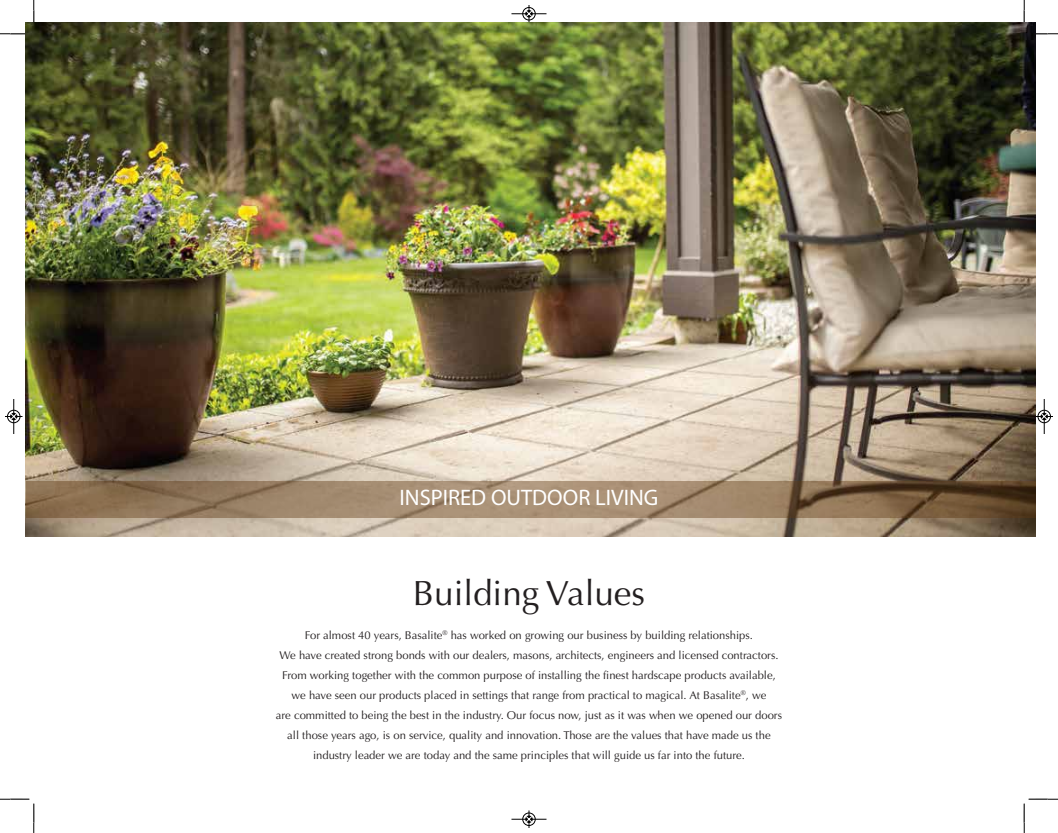
<style>
.page{position:relative;width:1058px;height:833px;background:#fff}
.page>*{position:absolute;margin:0;border:0;box-sizing:border-box;transform-origin:0 0}
.t1{font:35px "Optima LT Std";color:#231f20}
.t2{font:22.5px "Myriad Pro";color:#fff}
.t3{font:11.25px/20px "Optima LT Std";color:#231f20;text-align:center}
</style>
<div class="page">
<hr style="left:511px;top:14px;width:35px;height:1px;background:#000">
<div style="left:522px;top:7px;width:13px;height:13px;border:1px solid #000;border-radius:50%"></div>
<svg style="left:526px;top:5px;width:6px;height:17px"></svg>
<hr style="left:511px;top:819px;width:35px;height:1px;background:#000">
<div style="left:522px;top:812px;width:13px;height:13px;border:1px solid #000;border-radius:50%"></div>
<svg style="left:526px;top:810px;width:6px;height:18px"></svg>
<hr style="left:14px;top:399px;width:1px;height:35px;background:#000">
<div style="left:7px;top:410px;width:13px;height:13px;border:1px solid #000;border-radius:50%"></div>
<svg style="left:5px;top:413px;width:17px;height:6px"></svg>
<hr style="left:1044px;top:399px;width:1px;height:35px;background:#000">
<div style="left:1037px;top:410px;width:13px;height:13px;border:1px solid #000;border-radius:50%"></div>
<svg style="left:1035px;top:413px;width:17px;height:6px"></svg>
<svg style="left:0;top:0;width:35px;height:35px"></svg>
<svg style="left:0;top:798px;width:35px;height:34px"></svg>
<svg style="left:1023px;top:0;width:35px;height:35px"></svg>
<svg style="left:1023px;top:798px;width:35px;height:34px"></svg>
<img style="left:26px;top:22px;width:1009px;height:515px">
<svg style="left:26px;top:480px;width:1009px;height:37px"></svg>
<h2 class="t2" style="left:399px;top:483px;width:260px">INSPIRED OUTDOOR LIVING</h2>
<h1 class="t1" style="left:413px;top:572px;width:234px">Building Values</h1>
<p class="t3" style="left:276px;top:625px;width:507px">For almost 40 years, Basalite<sup>®</sup> has worked on growing our business by building relationships.<br>We have created strong bonds with our dealers, masons, architects, engineers and licensed contractors.<br>From working together with the common purpose of installing the finest hardscape products available, we have seen our products placed in settings that range from practical to magical. At Basalite<sup>®</sup>, we<br>are committed to being the best in the industry. Our focus now, just as it was when we opened our doors all those years ago, is on service, quality and innovation. Those are the values that have made us the industry leader we are today and the same principles that will guide us far into the future.</p>
</div>
